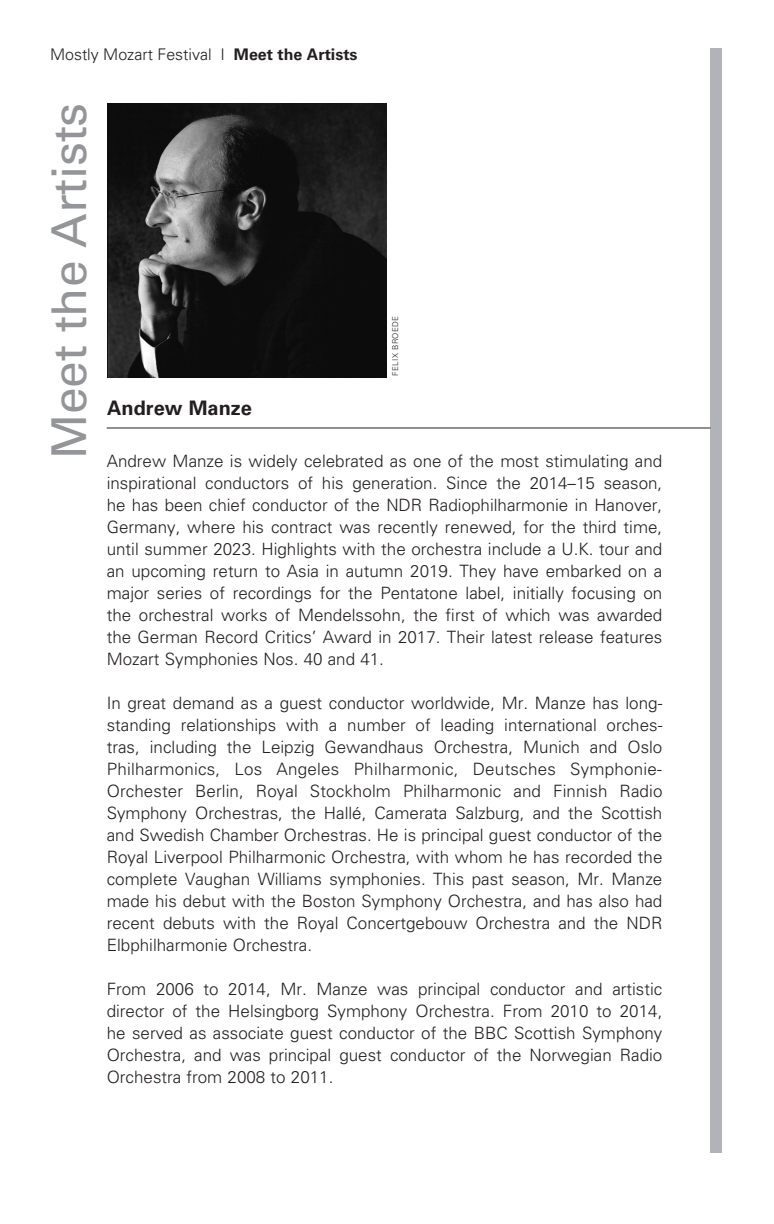
<style>
.page{position:relative;width:774px;height:1224px;background:#fff}
.page>*{position:absolute;margin:0;border:0;box-sizing:border-box;transform-origin:0 0}
.t1{font:48px "Univers";letter-spacing:-.005em;color:#939598}
.t2{font:700 20px "Univers";color:#231f20}
.t3{font:300 17px/22px "Univers";color:#231f20;text-align:justify}
.t4{font:300 16px "Univers";color:#231f20}
.Photo_Credit{font:300 8px "Univers";letter-spacing:.05em;color:#231f20}
.s1{font-weight:700}
</style>
<div class="page">
<div style="left:710px;top:48px;width:12px;height:1104px;background:#b2b3b7"></div>
<img style="left:107px;top:104px;width:280px;height:273px">
<hr style="left:107px;top:428px;width:603px;height:1px;background:#231f20">
<p class="t4" style="left:50px;top:44px;width:309px">Mostly Mozart Festival I <span class="s1">Meet the Artists</span></p>
<h1 class="t1" style="left:41px;top:459px;width:358px;rotate:-90deg">Meet the Artists</h1>
<p class="t2" style="left:107px;top:396px;width:147px">Andrew Manze</p>
<p class="Photo_Credit" style="left:391px;top:376px;width:62px;rotate:-90deg">FELIX BROEDE</p>
<p class="t3" style="left:107px;top:450px;width:557px">Andrew Manze is widely celebrated as one of the most stimulating and inspirational conductors of his generation. Since the 2014–15 season, he has been chief conductor of the NDR Radiophilharmonie in Hanover, Germany, where his contract was recently renewed, for the third time, until summer 2023. Highlights with the orchestra include a U.K. tour and an upcoming return to Asia in autumn 2019. They have embarked on a major series of recordings for the Pentatone label, initially focusing on the orchestral works of Mendelssohn, the first of which was awarded the German Record Critics’ Award in 2017. Their latest release features Mozart Symphonies Nos. 40 and 41.</p>
<p class="t3" style="left:107px;top:692px;width:557px">In great demand as a guest conductor worldwide, Mr. Manze has long&shy;standing relationships with a number of leading international orches&shy;tras, including the Leipzig Gewandhaus Orchestra, Munich and Oslo Philharmonics, Los Angeles Philharmonic, Deutsches Symphonie-Orchester Berlin, Royal Stockholm Philharmonic and Finnish Radio Symphony Orchestras, the Hallé, Camerata Salzburg, and the Scottish and Swedish Chamber Orchestras. He is principal guest conductor of the Royal Liverpool Philharmonic Orchestra, with whom he has recorded the complete Vaughan Williams symphonies. This past season, Mr. Manze made his debut with the Boston Symphony Orchestra, and has also had recent debuts with the Royal Concertgebouw Orchestra and the NDR Elbphilharmonie Orchestra.</p>
<p class="t3" style="left:107px;top:978px;width:557px">From 2006 to 2014, Mr. Manze was principal conductor and artistic director of the Helsingborg Symphony Orchestra. From 2010 to 2014, he served as associate guest conductor of the BBC Scottish Symphony Orchestra, and was principal guest conductor of the Norwegian Radio Orchestra from 2008 to 2011.</p>
</div>
